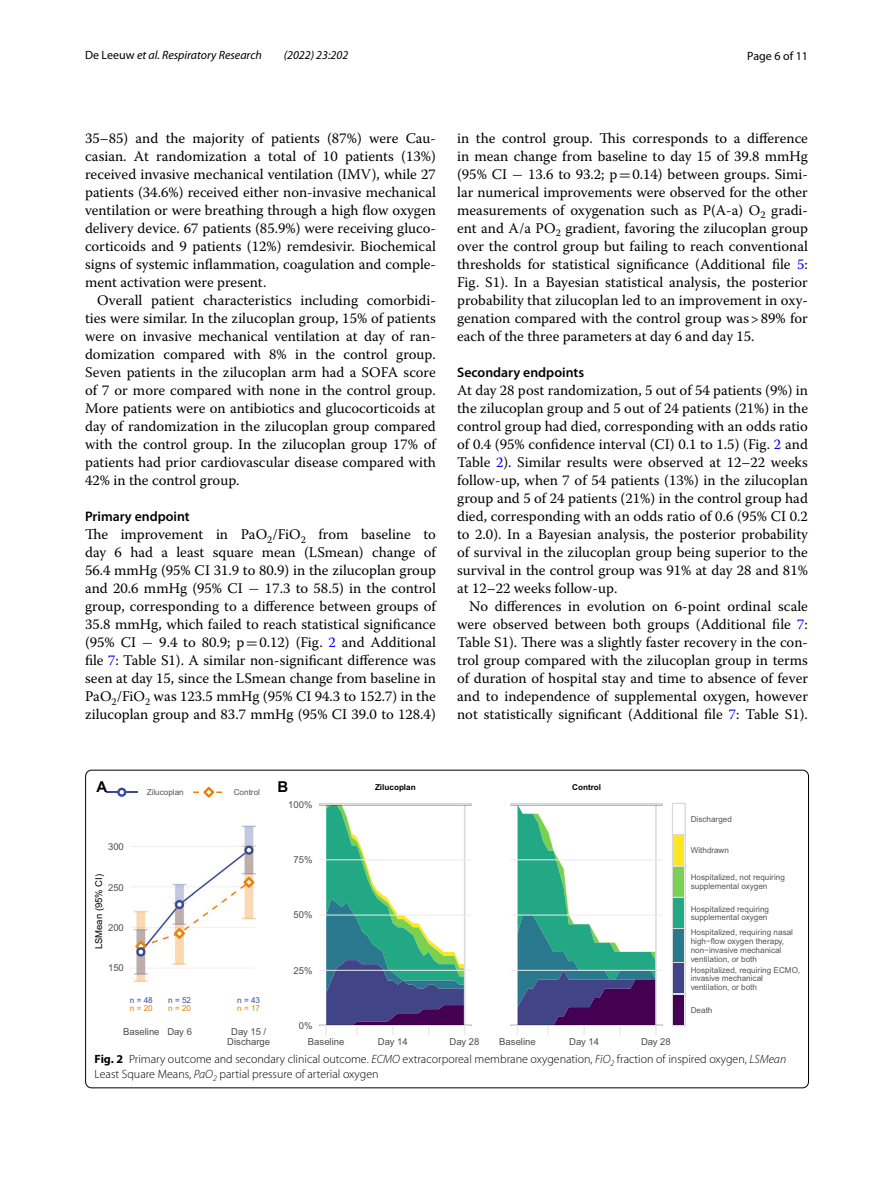
<style>
.page{position:relative;width:893px;height:1187px;background:#fff}
.page>*{position:absolute;margin:0;border:0;box-sizing:border-box;transform-origin:0 0}
.t1{font:700 15px "Arial";color:#000}
.t2{font:14.7px/18px "Warnock Pro";color:#000;text-align:justify}
.t3{font:600 13.8px "Myriad Pro";color:#000}
.t4{font:300 12px/15px "Myriad Pro";color:#000}
.t5{font:italic 12px "Myriad Pro";color:#000}
.t6{font:12px "Myriad Pro";color:#000}
.t7{font:9.45px/10.2px "Arial";color:#4d4d4d;text-align:center}
.t8{font:9.45px "Arial";color:#000}
.t9{font:8.1px/8.9px "Arial";color:#555}
.t10{font:700 8.1px "Arial";color:#000}
.t11{font:8.1px "Arial";color:#ee8000}
.t12{font:8.1px "Arial";color:#354b96}
.s1{font-style:normal}
.s2{font-family:"MTSY"}
.s3{color:#00f}
.s4{font-weight:700}
.s5{font-style:italic}
</style>
<div class="page">
<hr style="left:106px;top:791px;width:31px;height:2px;background:#354b96">
<div style="left:117px;top:787px;width:9px;height:9px;border:2px solid #354b96;border-radius:50%"></div>
<svg style="left:193px;top:786px;width:30px;height:12px"></svg>
<img style="left:131px;top:825px;width:125px;height:156px">
<hr style="left:319px;top:1024px;width:152px;height:1px;background:#000">
<hr style="left:319px;top:803px;width:152px;height:2px;background:#000">
<hr style="left:319px;top:1025px;width:152px;height:1px;background:#ebebeb">
<hr style="left:319px;top:969px;width:152px;height:1px;background:#ebebeb">
<hr style="left:319px;top:914px;width:152px;height:1px;background:#ebebeb">
<hr style="left:319px;top:859px;width:152px;height:1px;background:#ebebeb">
<hr style="left:319px;top:804px;width:152px;height:1px;background:#ebebeb">
<hr style="left:511px;top:1024px;width:152px;height:1px;background:#000">
<hr style="left:511px;top:803px;width:152px;height:2px;background:#000">
<hr style="left:511px;top:1025px;width:152px;height:1px;background:#ebebeb">
<hr style="left:511px;top:969px;width:152px;height:1px;background:#ebebeb">
<hr style="left:511px;top:914px;width:152px;height:1px;background:#ebebeb">
<hr style="left:511px;top:859px;width:152px;height:1px;background:#ebebeb">
<hr style="left:511px;top:804px;width:152px;height:1px;background:#ebebeb">
<svg style="left:325px;top:804px;width:140px;height:231px"></svg>
<svg style="left:517px;top:804px;width:140px;height:231px"></svg>
<svg style="left:672px;top:803px;width:14px;height:31px"></svg>
<div style="left:674px;top:804px;width:10px;height:29px;background:#fff"></div>
<svg style="left:672px;top:834px;width:14px;height:31px"></svg>
<div style="left:674px;top:835px;width:10px;height:30px;background:#fde725"></div>
<svg style="left:672px;top:865px;width:14px;height:31px"></svg>
<div style="left:674px;top:867px;width:10px;height:29px;background:#7ad151"></div>
<svg style="left:672px;top:896px;width:14px;height:31px"></svg>
<div style="left:674px;top:898px;width:10px;height:29px;background:#22a884"></div>
<svg style="left:672px;top:927px;width:14px;height:35px"></svg>
<div style="left:674px;top:929px;width:10px;height:32px;background:#2a788e"></div>
<svg style="left:672px;top:962px;width:14px;height:31px"></svg>
<div style="left:674px;top:963px;width:10px;height:30px;background:#414487"></div>
<svg style="left:672px;top:993px;width:14px;height:33px"></svg>
<div style="left:674px;top:994px;width:10px;height:30px;background:#440154"></div>
<p class="t5" style="left:85px;top:48px;width:178px"><span class="s1">De Leeuw</span> et al. Respiratory Research</p>
<p class="t5" style="left:284px;top:48px;width:66px">(2022) 23:202</p>
<p class="t6" style="left:747px;top:48px;width:62px">Page 6 of 11</p>
<p class="t2" style="left:85px;top:128px;width:352px">35–85) and the majority of patients (87%) were Cau&shy;casian. At randomization a total of 10 patients (13%) received invasive mechanical ventilation (IMV), while 27 patients (34.6%) received either non-invasive mechanical ventilation or were breathing through a high flow oxygen delivery device. 67 patients (85.9%) were receiving gluco&shy;corticoids and 9 patients (12%) remdesivir. Biochemical signs of systemic inflammation, coagulation and comple&shy;ment activation were present.</p>
<p class="t2" style="left:85px;top:290px;width:352px;text-indent:12px">Overall patient characteristics including comorbidi&shy;ties were similar. In the zilucoplan group, 15% of patients were on invasive mechanical ventilation at day of ran&shy;domization compared with 8% in the control group.<br>Seven patients in the zilucoplan arm had a SOFA score of 7 or more compared with none in the control group.<br>More patients were on antibiotics and glucocorticoids at day of randomization in the zilucoplan group compared with the control group. In the zilucoplan group 17% of patients had prior cardiovascular disease compared with 42% in the control group.</p>
<p class="t3" style="left:85px;top:507px;width:106px">Primary endpoint</p>
<p class="t2" style="left:85px;top:524px;width:352px">The improvement in PaO<sub>2</sub>/FiO<sub>2</sub> from baseline to day 6 had a least square mean (LSmean) change of 56.4 mmHg (95% CI 31.9 to 80.9) in the zilucoplan group and 20.6 mmHg (95% CI <span class="s2">−</span> 17.3 to 58.5) in the control group, corresponding to a difference between groups of 35.8 mmHg, which failed to reach statistical significance (95% CI <span class="s2">−</span> 9.4 to 80.9; p<span class="s2">=</span>0.12) (Fig. <span class="s3">2</span> and Additional file <span class="s3">7</span>: Table S1). A similar non-significant difference was seen at day 15, since the LSmean change from baseline in PaO<sub>2</sub>/FiO<sub>2</sub> was 123.5 mmHg (95% CI 94.3 to 152.7) in the zilucoplan group and 83.7 mmHg (95% CI 39.0 to 128.4)</p>
<p class="t2" style="left:457px;top:128px;width:352px">in the control group. This corresponds to a difference in mean change from baseline to day 15 of 39.8 mmHg (95% CI <span class="s2">−</span> 13.6 to 93.2; p<span class="s2">=</span>0.14) between groups. Simi&shy;lar numerical improvements were observed for the other measurements of oxygenation such as P(A-a) O<sub>2</sub> gradi&shy;ent and A/a PO<sub>2</sub> gradient, favoring the zilucoplan group over the control group but failing to reach conventional thresholds for statistical significance (Additional file <span class="s3">5</span>:<br>Fig. S1). In a Bayesian statistical analysis, the posterior probability that zilucoplan led to an improvement in oxy&shy;genation compared with the control group was&gt;89% for each of the three parameters at day 6 and day 15.</p>
<p class="t3" style="left:457px;top:363px;width:128px">Secondary endpoints</p>
<p class="t2" style="left:457px;top:380px;width:352px">At day 28 post randomization, 5 out of 54 patients (9%) in the zilucoplan group and 5 out of 24 patients (21%) in the control group had died, corresponding with an odds ratio of 0.4 (95% confidence interval (CI) 0.1 to 1.5) (Fig. <span class="s3">2</span> and Table <span class="s3">2</span>). Similar results were observed at 12–22 weeks follow-up, when 7 of 54 patients (13%) in the zilucoplan group and 5 of 24 patients (21%) in the control group had died, corresponding with an odds ratio of 0.6 (95% CI 0.2 to 2.0). In a Bayesian analysis, the posterior probability of survival in the zilucoplan group being superior to the survival in the control group was 91% at day 28 and 81% at 12–22 weeks follow-up.</p>
<p class="t2" style="left:457px;top:596px;width:352px;text-indent:12px">No differences in evolution on 6-point ordinal scale were observed between both groups (Additional file <span class="s3">7</span>:<br>Table S1). There was a slightly faster recovery in the con&shy;trol group compared with the zilucoplan group in terms of duration of hospital stay and time to absence of fever and to independence of supplemental oxygen, however not statistically significant (Additional file <span class="s3">7</span>: Table S1).</p>
<p class="t1" style="left:97px;top:776px;width:12px">A</p>
<p class="t10" style="left:375px;top:781px;width:42px">Zilucoplan</p>
<p class="t10" style="left:572px;top:781px;width:30px">Control</p>
<p class="t1" style="left:278px;top:776px;width:12px">B</p>
<p class="t9" style="left:147px;top:787px;width:39px">Zilucoplan</p>
<p class="t9" style="left:234px;top:787px;width:28px">Control</p>
<p class="t7" style="left:108px;top:841px;width:17px">300</p>
<p class="t8" style="left:92px;top:949px;width:77px;rotate:-90deg">LSMean (95% CI)</p>
<p class="t7" style="left:108px;top:882px;width:17px">250</p>
<p class="t7" style="left:108px;top:922px;width:17px">200</p>
<p class="t7" style="left:108px;top:962px;width:17px">150</p>
<p class="t12" style="left:130px;top:994px;width:24px">n = 48</p>
<p class="t11" style="left:130px;top:1002px;width:24px">n = 20</p>
<p class="t12" style="left:168px;top:994px;width:24px">n = 52</p>
<p class="t11" style="left:168px;top:1002px;width:24px">n = 20</p>
<p class="t12" style="left:237px;top:994px;width:24px">n = 43</p>
<p class="t11" style="left:237px;top:1002px;width:24px">n = 17</p>
<p class="t7" style="left:123px;top:1026px;width:70px">Baseline Day 6</p>
<p class="t7" style="left:227px;top:1026px;width:44px">Day 15 /<br>Discharge</p>
<p class="t7" style="left:288px;top:799px;width:26px">100%</p>
<p class="t7" style="left:294px;top:854px;width:21px">75%</p>
<p class="t7" style="left:294px;top:909px;width:21px">50%</p>
<p class="t7" style="left:294px;top:965px;width:21px">25%</p>
<p class="t7" style="left:299px;top:1020px;width:15px">0%</p>
<p class="t7" style="left:308px;top:1036px;width:38px">Baseline</p>
<p class="t7" style="left:378px;top:1036px;width:31px">Day 14</p>
<p class="t7" style="left:450px;top:1036px;width:31px">Day 28</p>
<p class="t7" style="left:499px;top:1036px;width:38px">Baseline</p>
<p class="t7" style="left:569px;top:1036px;width:31px">Day 14</p>
<p class="t7" style="left:641px;top:1036px;width:31px">Day 28</p>
<p class="t9" style="left:691px;top:814px;width:43px">Discharged</p>
<p class="t9" style="left:691px;top:846px;width:40px">Withdrawn</p>
<p class="t9" style="left:691px;top:872px;width:96px">Hospitalized, not requiring supplemental oxygen</p>
<p class="t9" style="left:691px;top:904px;width:80px">Hospitalized requiring supplemental oxygen</p>
<p class="t9" style="left:691px;top:928px;width:104px">Hospitalized, requiring nasal high−flow oxygen therapy, non−invasive mechanical ventilation, or both</p>
<p class="t9" style="left:691px;top:965px;width:111px">Hospitalized, requiring ECMO, invasive mechanical ventilation, or both</p>
<p class="t9" style="left:691px;top:1005px;width:23px">Death</p>
<p class="t4" style="left:95px;top:1051px;width:693px"><span class="s4">Fig. 2</span> Primary outcome and secondary clinical outcome. <span class="s5">ECMO</span> extracorporeal membrane oxygenation, <span class="s5">FiO</span><sub>2</sub> fraction of inspired oxygen, <span class="s5">LSMean<br></span>Least Square Means, <span class="s5">PaO</span><sub>2</sub> partial pressure of arterial oxygen</p>
</div>
